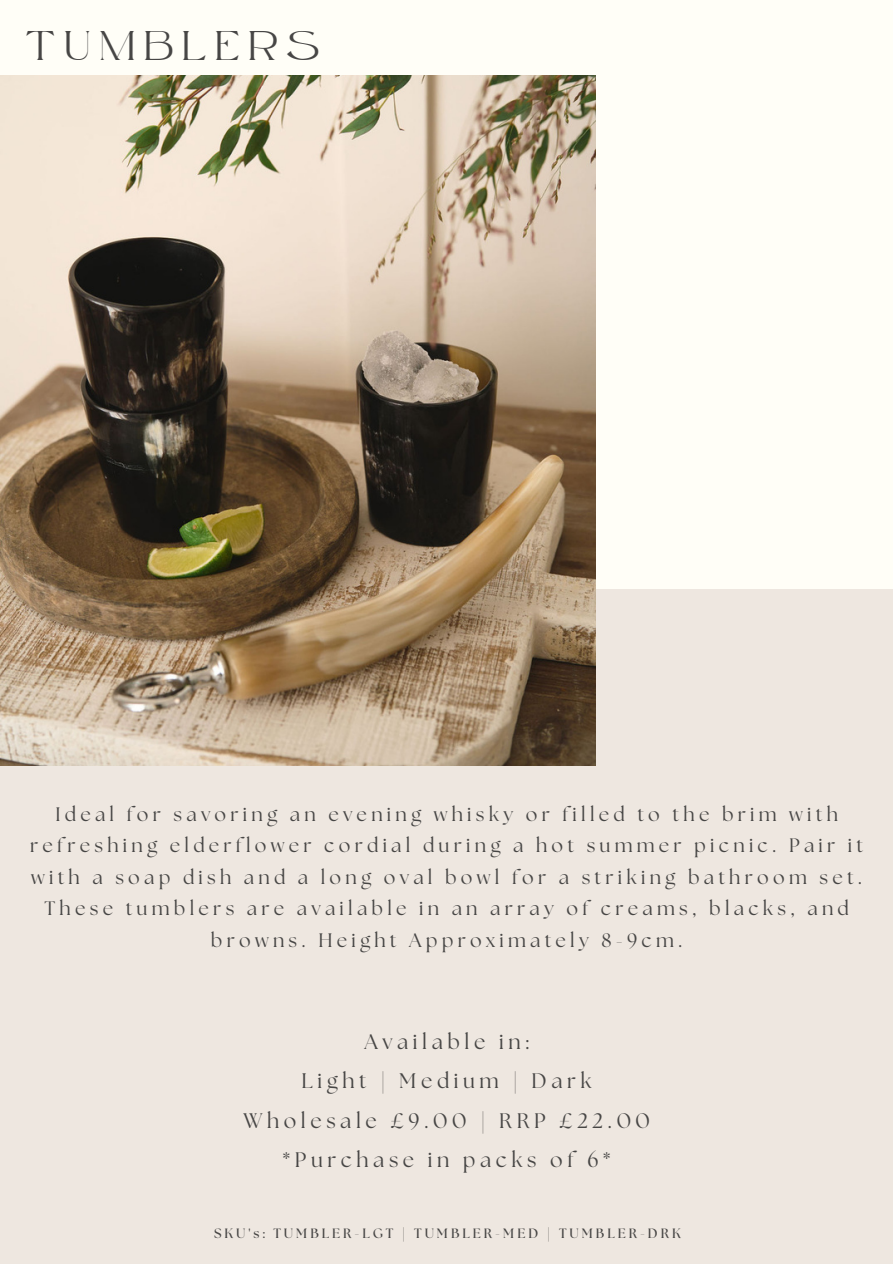
<style>
.page{position:relative;width:893px;height:1264px;background:#fff}
.page>*{position:absolute;margin:0;border:0;box-sizing:border-box;transform-origin:0 0}
.t1{font:41.4px "Beauty Swing Personal Use";letter-spacing:.22em;color:#474645}
.t2{font:21px "The Seasons";letter-spacing:.22em;color:#474645}
.t3{font:19.5px/31.5px "The Seasons";letter-spacing:.22em;color:#474645;text-align:center}
.t4{font:700 13.5px "The Seasons";letter-spacing:.22em;color:#474645}
</style>
<div class="page">
<div style="left:0;top:0;width:892px;height:1263px;background:#fffef7"></div>
<div style="left:0;top:589px;width:892px;height:674px;background:#eee7e0"></div>
<img style="left:0;top:76px;width:595px;height:689px">
<p class="t1" style="left:26px;top:21px;width:294px">TUMBLERS</p>
<p class="t3" style="left:30px;top:799px;width:834px">Ideal for savoring an evening whisky or filled to the brim with refreshing elderflower cordial during a hot summer picnic. Pair it with a soap dish and a long oval bowl for a striking bathroom set.<br>These tumblers are available in an array of creams, blacks, and browns. Height Approximately 8-9cm.</p>
<p class="t2" style="left:364px;top:1032px;width:166px">Available in:</p>
<p class="t2" style="left:301px;top:1071px;width:291px">Light | Medium | Dark</p>
<p class="t2" style="left:243px;top:1110px;width:408px">Wholesale £9.00 | RRP £22.00</p>
<p class="t2" style="left:283px;top:1150px;width:329px">*Purchase in packs of 6*</p>
<p class="t4" style="left:214px;top:1227px;width:468px">SKU's: TUMBLER-LGT | TUMBLER-MED | TUMBLER-DRK</p>
</div>
